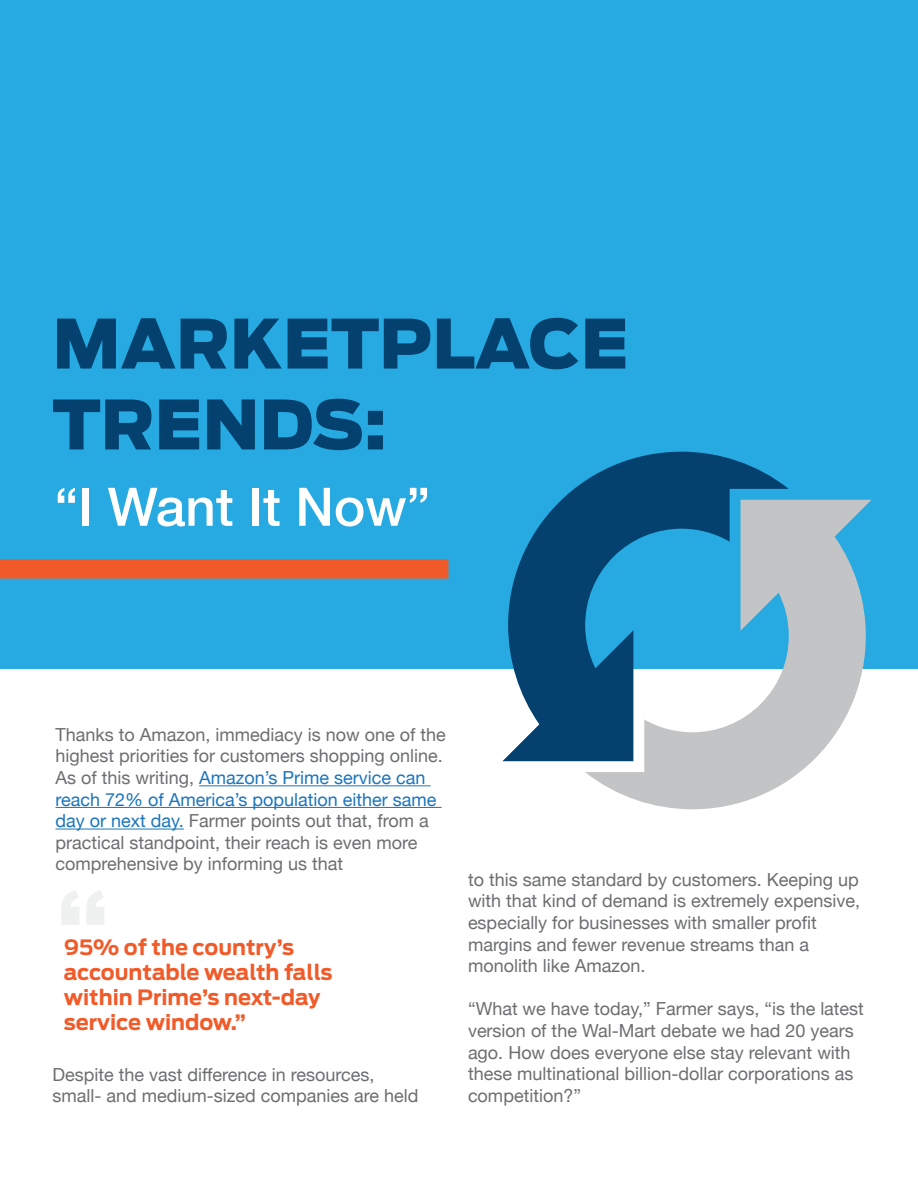
<style>
.page{position:relative;width:918px;height:1188px;background:#fff}
.page>*{position:absolute;margin:0;border:0;box-sizing:border-box;transform-origin:0 0}
.t1{font:900 67.5px/80.8px "Antenna";color:#04416f}
.t2{font:500 53.1px "Helvetica Neue";color:#fff}
.t3{font:700 21px/25.2px "Antenna";color:#f15a29}
.t4{font:18px/21.6px "Helvetica Neue";color:#6d6e71}
.s1{color:#1c75bc}
</style>
<div class="page">
<div style="left:0;top:0;width:918px;height:668px;background:#27aae1"></div>
<hr style="left:199px;top:785px;width:232px;height:1px;background:#1c75bc">
<hr style="left:56px;top:807px;width:386px;height:1px;background:#1c75bc">
<hr style="left:56px;top:829px;width:128px;height:1px;background:#1c75bc">
<div style="left:0;top:559px;width:448px;height:20px;background:#f15a29"></div>
<svg style="left:502px;top:452px;width:287px;height:309px;fill:#04416f"></svg>
<svg style="left:585px;top:500px;width:287px;height:309px"></svg>
<h1 class="t1" style="left:52px;top:304px;width:578px">MARKETPLACE<br>TRENDS:</h1>
<h2 class="t2" style="left:55px;top:464px;width:377px">“I Want It Now”</h2>
<p class="t4" style="left:56px;top:725px;width:392px">Thanks to Amazon, immediacy is now one of the highest priorities for customers shopping online.<br>As of this writing, <span class="s1">Amazon’s Prime service can reach 72% of America’s population either same day or next day.</span> Farmer points out that, from a practical standpoint, their reach is even more comprehensive by informing us that</p>
<p class="t3" style="left:64px;top:935px;width:270px">95% of the country’s accountable wealth falls within Prime’s next-day service window.”</p>
<p class="t4" style="left:52px;top:1064px;width:368px">Despite the vast difference in resources, small- and medium-sized companies are held</p>
<p class="t4" style="left:468px;top:870px;width:394px">to this same standard by customers. Keeping up with that kind of demand is extremely expensive, especially for businesses with smaller profit margins and fewer revenue streams than a monolith like Amazon.</p>
<p class="t4" style="left:468px;top:999px;width:398px">“What we have today,” Farmer says, “is the latest version of the Wal-Mart debate we had 20 years ago. How does everyone else stay relevant with these multinational billion-dollar corporations as competition?”</p>
</div>
